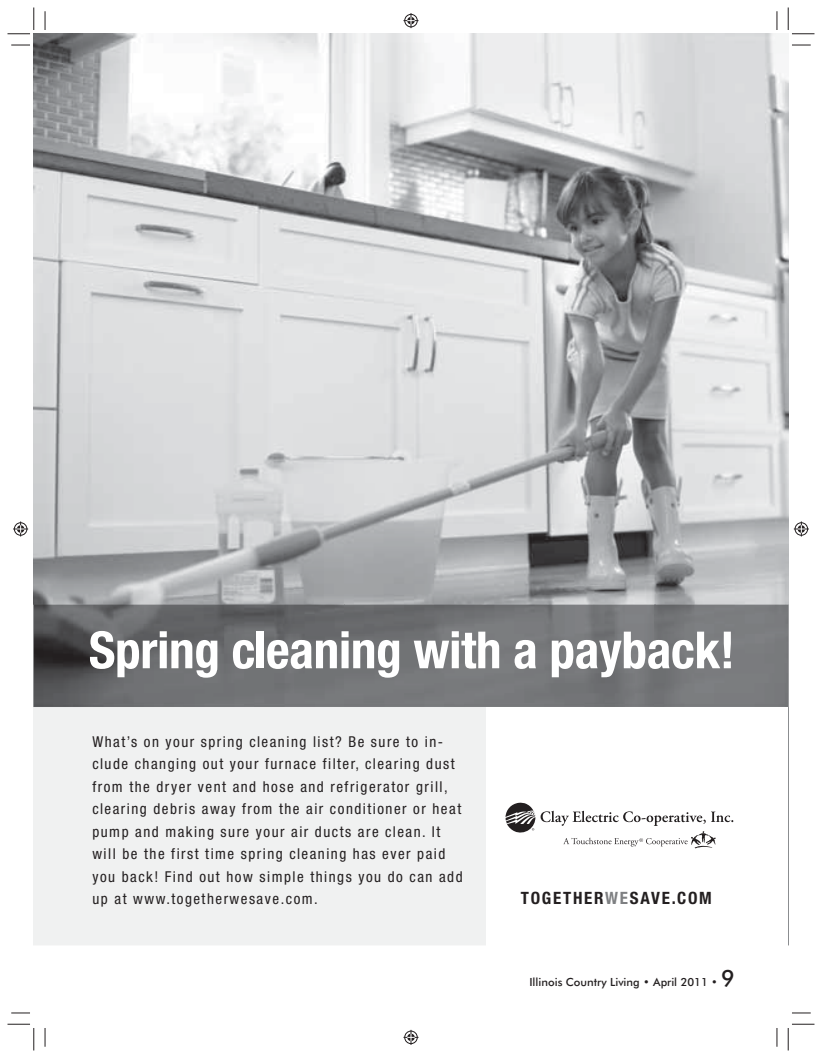
<style>
.page{position:relative;width:822px;height:1058px;background:#fff}
.page>*{position:absolute;margin:0;border:0;box-sizing:border-box;transform-origin:0 0}
.t1{font:700 condensed 51.25px "Helvetica Neue LT Std";letter-spacing:-.005em;color:#fff}
.t2{font:700 condensed 17px "Helvetica Neue LT Std";letter-spacing:.1em;color:#231f20}
.t3{font:condensed 15px/22.5px "Helvetica Neue LT Std";letter-spacing:.1em;color:#231f20}
.t4{font:500 11.25px "Futura BT";color:#231f20}
.s1{color:#7e8082}
.s2{font-size:22.5px}
</style>
<div class="page">
<img style="left:34px;top:34px;width:754px;height:570px">
<svg style="left:34px;top:604px;width:754px;height:103px;background:#6f7072"></svg>
<div style="left:34px;top:708px;width:452px;height:237px;background:#f0f1f1"></div>
<svg style="left:505px;top:802px;width:228px;height:46px"></svg>
<svg style="left:11px;top:44px;width:19px;height:2px"></svg>
<svg style="left:792px;top:44px;width:18px;height:2px"></svg>
<svg style="left:11px;top:1012px;width:19px;height:1px"></svg>
<svg style="left:792px;top:1012px;width:18px;height:1px"></svg>
<svg style="left:44px;top:11px;width:2px;height:19px"></svg>
<svg style="left:44px;top:1028px;width:2px;height:18px"></svg>
<svg style="left:776px;top:11px;width:1px;height:19px"></svg>
<svg style="left:776px;top:1028px;width:1px;height:18px"></svg>
<svg style="left:8px;top:8px;width:27px;height:27px"></svg>
<svg style="left:8px;top:1024px;width:27px;height:26px"></svg>
<svg style="left:787px;top:8px;width:27px;height:27px"></svg>
<svg style="left:787px;top:1024px;width:27px;height:26px"></svg>
<svg style="left:403px;top:13px;width:15px;height:15px"></svg>
<svg style="left:403px;top:1029px;width:15px;height:15px"></svg>
<svg style="left:13px;top:521px;width:15px;height:15px"></svg>
<svg style="left:793px;top:521px;width:15px;height:15px"></svg>
<h1 class="t1" style="left:89px;top:620px;width:647px">Spring cleaning with a payback!</h1>
<p class="t3" style="left:92px;top:732px;width:371px">What’s on your spring cleaning list? Be sure to in&shy;clude changing out your furnace filter, clearing dust from the dryer vent and hose and refrigerator grill, clearing debris away from the air conditioner or heat pump and making sure your air ducts are clean. It will be the first time spring cleaning has ever paid you back! Find out how simple things you do can add up at www.togetherwesave.com.</p>
<p class="t2" style="left:520px;top:888px;width:192px">TOGETHER<span class="s1">WE</span>SAVE.COM</p>
<p class="t4" style="left:529px;top:975px;width:207px">Illinois Country Living • April 2011 • <span class="s2">9</span></p>
</div>
